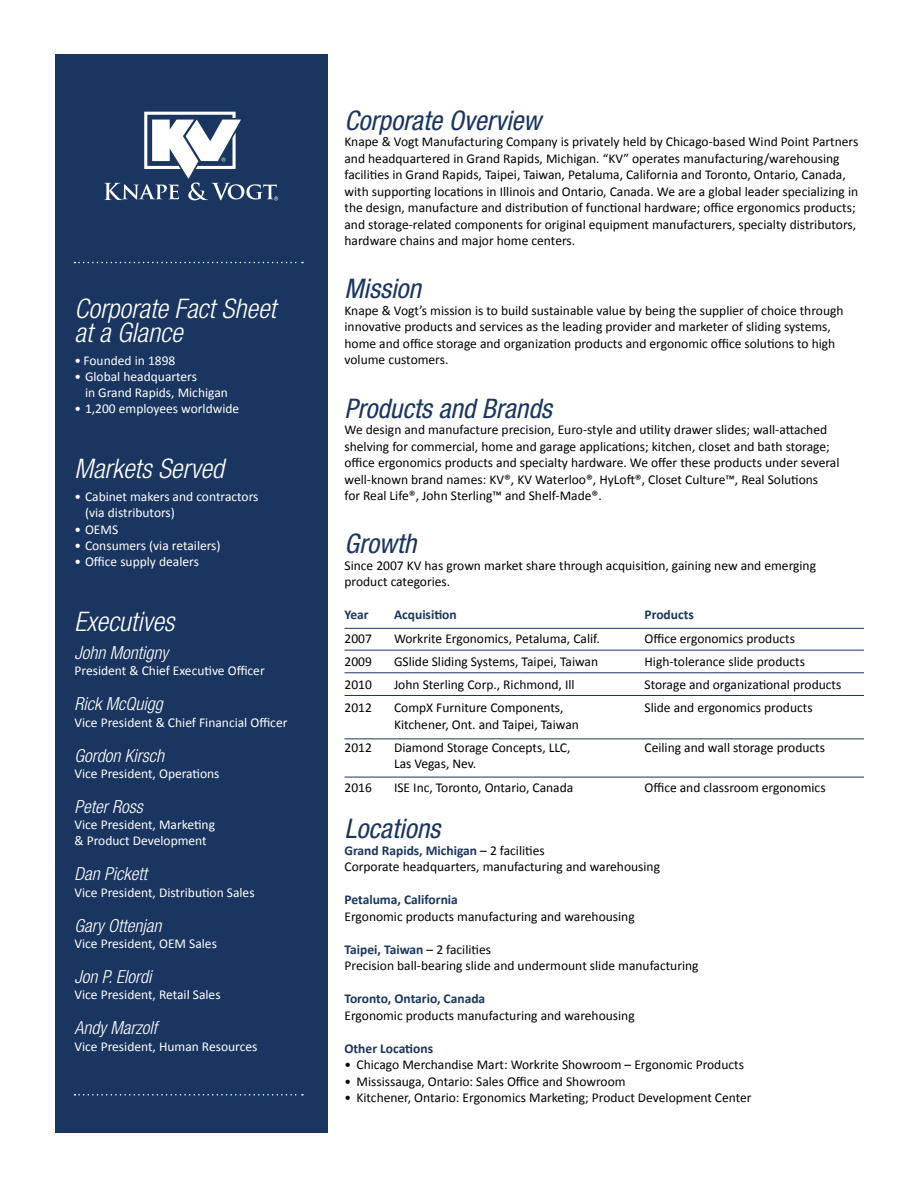
<style>
.page{position:relative;width:918px;height:1188px;background:#fff}
.page>*{position:absolute;margin:0;border:0;box-sizing:border-box;transform-origin:0 0}
.t1{font:italic condensed 27px "Helvetica Neue";color:#1a355f}
.t2{font:italic 300 condensed 27px/24px "Helvetica Neue";color:#fff}
.t3{font:italic 300 condensed 18px "Helvetica Neue";color:#fff}
.t4{font:13.5px/16.5px "Calibri";color:#000}
.t5{font:13.5px/16.2px "Calibri";color:#fff}
.t6{font:700 13.5px "Calibri";color:#1a355f}
.s1{font-weight:700;color:#1a355f}
</style>
<div class="page">
<div style="left:55px;top:55px;width:273px;height:1078px;background:#1a355f"></div>
<svg style="left:104px;top:112px;width:174px;height:88px"></svg>
<hr style="left:345px;top:628px;width:519px;height:1px;background:#1a355f">
<hr style="left:345px;top:650px;width:519px;height:1px;background:#1a355f">
<hr style="left:345px;top:672px;width:519px;height:1px;background:#1a355f">
<hr style="left:345px;top:695px;width:519px;height:1px;background:#1a355f">
<hr style="left:345px;top:738px;width:519px;height:1px;background:#1a355f">
<hr style="left:345px;top:777px;width:519px;height:1px;background:#1a355f">
<svg style="left:75px;top:262px;width:228px;height:1px"></svg>
<svg style="left:75px;top:1094px;width:228px;height:2px"></svg>
<h1 class="t2" style="left:75px;top:296px;width:203px">Corporate Fact Sheet at a Glance</h1>
<p class="t5" style="left:75px;top:352px;width:102px">• Founded in 1898</p>
<p class="t5" style="left:85px;top:368px;width:144px;text-indent:-11px">• Global headquarters<br>in Grand Rapids, Michigan</p>
<p class="t5" style="left:75px;top:401px;width:166px">• 1,200 employees worldwide</p>
<h1 class="t2" style="left:75px;top:456px;width:151px">Markets Served</h1>
<p class="t5" style="left:85px;top:489px;width:175px;text-indent:-11px">• Cabinet makers and contractors (via distributors)</p>
<p class="t5" style="left:75px;top:521px;width:45px">• OEMS</p>
<p class="t5" style="left:75px;top:537px;width:148px">• Consumers (via retailers)</p>
<p class="t5" style="left:75px;top:553px;width:126px">• Office supply dealers</p>
<h1 class="t2" style="left:75px;top:609px;width:101px">Executives</h1>
<h2 class="t3" style="left:75px;top:642px;width:95px">John Montigny</h2>
<p class="t5" style="left:75px;top:663px;width:192px">President &amp; Chief Executive Officer</p>
<h2 class="t3" style="left:75px;top:694px;width:90px">Rick McQuigg</h2>
<p class="t5" style="left:75px;top:714px;width:214px">Vice President &amp; Chief Financial Officer</p>
<h2 class="t3" style="left:75px;top:745px;width:91px">Gordon Kirsch</h2>
<p class="t5" style="left:75px;top:765px;width:147px">Vice President, Operations</p>
<h2 class="t3" style="left:75px;top:796px;width:70px">Peter Ross</h2>
<p class="t5" style="left:75px;top:817px;width:142px">Vice President, Marketing &amp; Product Development</p>
<h2 class="t3" style="left:75px;top:864px;width:74px">Dan Pickett</h2>
<p class="t5" style="left:75px;top:884px;width:182px">Vice President, Distribution Sales</p>
<h2 class="t3" style="left:75px;top:915px;width:88px">Gary Ottenjan</h2>
<p class="t5" style="left:75px;top:935px;width:144px">Vice President, OEM Sales</p>
<h2 class="t3" style="left:75px;top:966px;width:78px">Jon P. Elordi</h2>
<p class="t5" style="left:75px;top:987px;width:148px">Vice President, Retail Sales</p>
<h2 class="t3" style="left:75px;top:1018px;width:84px">Andy Marzolf</h2>
<p class="t5" style="left:75px;top:1038px;width:184px">Vice President, Human Resources</p>
<h1 class="t1" style="left:345px;top:104px;width:198px">Corporate Overview</h1>
<p class="t4" style="left:345px;top:133px;width:515px">Knape &amp; Vogt Manufacturing Company is privately held by Chicago-based Wind Point Partners and headquartered in Grand Rapids, Michigan. “KV” operates manufacturing/warehousing facilities in Grand Rapids, Taipei, Taiwan, Petaluma, California and Toronto, Ontario, Canada, with supporting locations in Illinois and Ontario, Canada. We are a global leader specializing in the design, manufacture and distribution of functional hardware; office ergonomics products; and storage-related components for original equipment manufacturers, specialty distributors, hardware chains and major home centers.</p>
<h1 class="t1" style="left:345px;top:273px;width:78px">Mission</h1>
<p class="t4" style="left:345px;top:302px;width:501px">Knape &amp; Vogt’s mission is to build sustainable value by being the supplier of choice through innovative products and services as the leading provider and marketer of sliding systems, home and office storage and organization products and ergonomic office solutions to high volume customers.</p>
<h1 class="t1" style="left:345px;top:392px;width:209px">Products and Brands</h1>
<p class="t4" style="left:345px;top:421px;width:497px">We design and manufacture precision, Euro-style and utility drawer slides; wall-attached shelving for commercial, home and garage applications; kitchen, closet and bath storage; office ergonomics products and specialty hardware. We offer these products under several well-known brand names: KV®, KV Waterloo®, HyLoft®, Closet Culture™, Real Solutions<br>for Real Life®, John Sterling™ and Shelf-Made®.</p>
<h1 class="t1" style="left:345px;top:528px;width:73px">Growth</h1>
<p class="t4" style="left:345px;top:557px;width:473px">Since 2007 KV has grown market share through acquisition, gaining new and emerging product categories.</p>
<p class="t6" style="left:345px;top:606px;width:26px">Year</p>
<p class="t6" style="left:394px;top:606px;width:64px">Acquisition</p>
<p class="t6" style="left:645px;top:606px;width:51px">Products</p>
<p class="t4" style="left:345px;top:630px;width:29px">2007</p>
<p class="t4" style="left:394px;top:630px;width:207px">Workrite Ergonomics, Petaluma, Calif.</p>
<p class="t4" style="left:645px;top:630px;width:152px">Office ergonomics products</p>
<p class="t4" style="left:345px;top:653px;width:29px">2009</p>
<p class="t4" style="left:394px;top:653px;width:206px">GSlide Sliding Systems, Taipei, Taiwan</p>
<p class="t4" style="left:645px;top:653px;width:162px">High-tolerance slide products</p>
<p class="t4" style="left:345px;top:676px;width:29px">2010</p>
<p class="t4" style="left:394px;top:676px;width:182px">John Sterling Corp., Richmond, Ill</p>
<p class="t4" style="left:645px;top:676px;width:198px">Storage and organizational products</p>
<p class="t4" style="left:345px;top:700px;width:29px">2012</p>
<p class="t4" style="left:394px;top:700px;width:171px">CompX Furniture Components,</p>
<p class="t4" style="left:645px;top:700px;width:170px">Slide and ergonomics products</p>
<p class="t4" style="left:394px;top:716px;width:186px">Kitchener, Ont. and Taipei, Taiwan</p>
<p class="t4" style="left:345px;top:739px;width:29px">2012</p>
<p class="t4" style="left:394px;top:739px;width:178px">Diamond Storage Concepts, LLC,</p>
<p class="t4" style="left:645px;top:739px;width:182px">Ceiling and wall storage products</p>
<p class="t4" style="left:394px;top:756px;width:84px">Las Vegas, Nev.</p>
<p class="t4" style="left:345px;top:779px;width:29px">2016</p>
<p class="t4" style="left:394px;top:779px;width:181px">ISE Inc, Toronto, Ontario, Canada</p>
<p class="t4" style="left:645px;top:779px;width:183px">Office and classroom ergonomics</p>
<h1 class="t1" style="left:345px;top:813px;width:97px">Locations</h1>
<p class="t4" style="left:345px;top:842px;width:317px"><span class="s1">Grand Rapids, Michigan</span> – 2 facilities<br>Corporate headquarters, manufacturing and warehousing</p>
<p class="t6" style="left:345px;top:891px;width:115px">Petaluma, California</p>
<p class="t4" style="left:345px;top:908px;width:292px">Ergonomic products manufacturing and warehousing</p>
<p class="t4" style="left:345px;top:941px;width:356px"><span class="s1">Taipei, Taiwan</span> – 2 facilities<br>Precision ball-bearing slide and undermount slide manufacturing</p>
<p class="t6" style="left:345px;top:990px;width:142px">Toronto, Ontario, Canada</p>
<p class="t4" style="left:345px;top:1007px;width:292px">Ergonomic products manufacturing and warehousing</p>
<p class="t6" style="left:345px;top:1040px;width:90px">Other Locations</p>
<p class="t4" style="left:345px;top:1057px;width:401px">• Chicago Merchandise Mart: Workrite Showroom – Ergonomic Products</p>
<p class="t4" style="left:345px;top:1073px;width:283px">• Mississauga, Ontario: Sales Office and Showroom</p>
<p class="t4" style="left:345px;top:1090px;width:409px">• Kitchener, Ontario: Ergonomics Marketing; Product Development Center</p>
</div>
